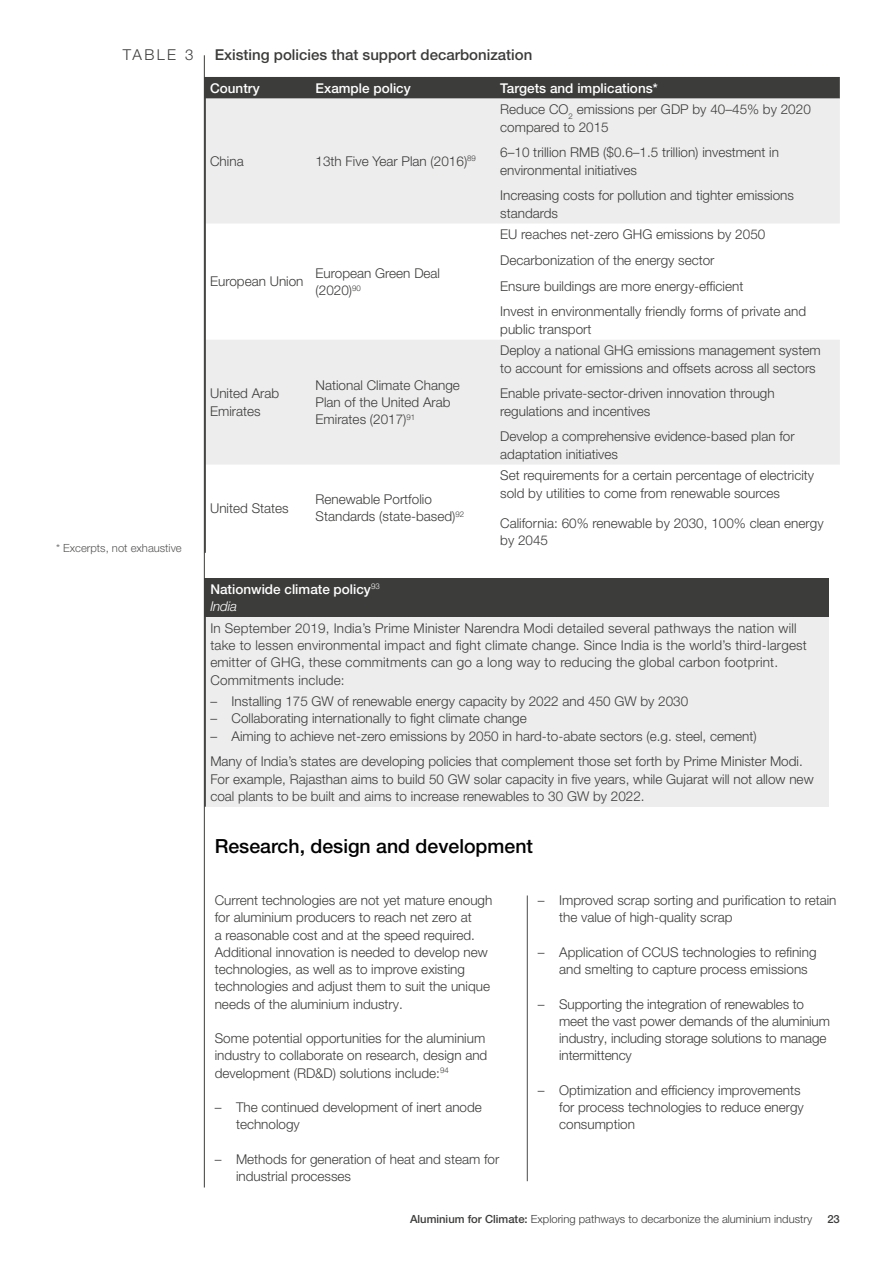
<style>
.page{position:relative;width:893px;height:1263px;background:#fff}
.page>*{position:absolute;margin:0;border:0;box-sizing:border-box;transform-origin:0 0}
.t1{font:500 19.5px "Helvetica Neue LT Pro";color:#000}
.t2{font:500 15px "Helvetica Neue LT Pro";color:#3c3c3b}
.t3{font:300 15px "Helvetica Neue LT Pro";letter-spacing:.16em;color:#3c3c3b}
.t4{font:300 13.5px/17.2px "Helvetica Neue LT Pro";color:#3c3c3b}
.t5{font:500 13.5px/17.2px "Helvetica Neue LT Pro";color:#fff}
.t6{font:300 11.25px "Helvetica Neue LT Pro";color:#3c3c3b}
.t7{font:300 11.25px "Helvetica Neue LT Pro";color:#575756}
.t8{font:500 11.25px "Helvetica Neue LT Pro";color:#3c3c3b}
.s1{font-weight:300;font-style:italic}
.s2{font-weight:500}
</style>
<div class="page">
<div style="left:206px;top:77px;width:634px;height:22px;background:#3c3c3b"></div>
<svg style="left:206px;top:99px;width:634px;height:366px;fill:#ededed"></svg>
<div style="left:204px;top:578px;width:625px;height:39px;background:#3c3c3b"></div>
<div style="left:204px;top:617px;width:625px;height:190px;background:#ededed"></div>
<hr style="left:204px;top:55px;width:1px;height:1132px;background:#3c3c3b">
<hr style="left:204px;top:77px;width:2px;height:476px;background:#3c3c3b">
<hr style="left:204px;top:578px;width:2px;height:229px;background:#3c3c3b">
<hr style="left:527px;top:895px;width:1px;height:286px;background:#4a4a49">
<p class="t3" style="left:123px;top:45px;width:72px">TABLE 3</p>
<p class="t2" style="left:215px;top:45px;width:319px">Existing policies that support decarbonization</p>
<p class="t5" style="left:210px;top:79px;width:51px">Country</p>
<p class="t5" style="left:316px;top:79px;width:97px">Example policy</p>
<p class="t5" style="left:500px;top:79px;width:159px">Targets and implications*</p>
<p class="t7" style="left:56px;top:541px;width:127px">* Excerpts, not exhaustive</p>
<p class="t4" style="left:210px;top:152px;width:35px">China</p>
<p class="t4" style="left:316px;top:152px;width:162px">13th Five Year Plan (2016)<sup>89</sup></p>
<p class="t4" style="left:210px;top:273px;width:95px">European Union</p>
<p class="t4" style="left:316px;top:264px;width:126px">European Green Deal (2020)<sup>90</sup></p>
<p class="t4" style="left:210px;top:385px;width:71px">United Arab<br>Emirates</p>
<p class="t4" style="left:316px;top:376px;width:146px">National Climate Change<br>Plan of the United Arab<br>Emirates (2017)<sup>91</sup></p>
<p class="t4" style="left:210px;top:499px;width:80px">United States</p>
<p class="t4" style="left:316px;top:490px;width:150px">Renewable Portfolio<br>Standards (state-based)<sup>92</sup></p>
<p class="t4" style="left:500px;top:101px;width:312px">Reduce CO<sub>2</sub> emissions per GDP by 40–45% by 2020 compared to 2015</p>
<p class="t4" style="left:500px;top:144px;width:280px">6–10 trillion RMB ($0.6–1.5 trillion) investment in environmental initiatives</p>
<p class="t4" style="left:500px;top:187px;width:295px">Increasing costs for pollution and tighter emissions standards</p>
<p class="t4" style="left:500px;top:221px;width:308px;line-height:25.8px">EU reaches net-zero GHG emissions by 2050<br>Decarbonization of the energy sector<br>Ensure buildings are more energy-efficient<br>Invest in environmentally friendly forms of private and</p>
<p class="t4" style="left:500px;top:320px;width:93px">public transport</p>
<p class="t4" style="left:500px;top:342px;width:322px">Deploy a national GHG emissions management system to account for emissions and offsets across all sectors</p>
<p class="t4" style="left:500px;top:385px;width:276px">Enable private-sector-driven innovation through regulations and incentives</p>
<p class="t4" style="left:500px;top:428px;width:296px">Develop a comprehensive evidence-based plan for adaptation initiatives</p>
<p class="t4" style="left:500px;top:466px;width:315px">Set requirements for a certain percentage of electricity sold by utilities to come from renewable sources</p>
<p class="t4" style="left:500px;top:514px;width:325px">California: 60% renewable by 2030, 100% clean energy by 2045</p>
<p class="t5" style="left:210px;top:580px;width:171px">Nationwide climate policy<sup>93<br></sup><span class="s1">India</span></p>
<p class="t4" style="left:210px;top:619px;width:598px">In September 2019, India’s Prime Minister Narendra Modi detailed several pathways the nation will take to lessen environmental impact and fight climate change. Since India is the world’s third-largest emitter of GHG, these commitments can go a long way to reducing the global carbon footprint.<br>Commitments include:</p>
<p class="t4" style="left:210px;top:692px;width:479px">– Installing 175 GW of renewable energy capacity by 2022 and 450 GW by 2030</p>
<p class="t4" style="left:210px;top:710px;width:318px">– Collaborating internationally to fight climate change</p>
<p class="t4" style="left:210px;top:722px;width:594px;line-height:25.8px">– Aiming to achieve net-zero emissions by 2050 in hard-to-abate sectors (e.g. steel, cement)<br>Many of India’s states are developing policies that complement those set forth by Prime Minister Modi.</p>
<p class="t4" style="left:210px;top:770px;width:605px">For example, Rajasthan aims to build 50 GW solar capacity in five years, while Gujarat will not allow new coal plants to be built and aims to increase renewables to 30 GW by 2022.</p>
<h1 class="t1" style="left:215px;top:834px;width:320px">Research, design and development</h1>
<p class="t4" style="left:215px;top:891px;width:279px">Current technologies are not yet mature enough for aluminium producers to reach net zero at<br>a reasonable cost and at the speed required.<br>Additional innovation is needed to develop new technologies, as well as to improve existing technologies and adjust them to suit the unique needs of the aluminium industry.</p>
<p class="t4" style="left:215px;top:1029px;width:274px">Some potential opportunities for the aluminium industry to collaborate on research, design and development (RD&amp;D) solutions include:<sup>94</sup></p>
<p class="t4" style="left:236px;top:1098px;width:247px;text-indent:-21px">– The continued development of inert anode technology</p>
<p class="t4" style="left:236px;top:1150px;width:265px;text-indent:-21px">– Methods for generation of heat and steam for industrial processes</p>
<p class="t4" style="left:559px;top:891px;width:279px;text-indent:-21px">– Improved scrap sorting and purification to retain the value of high-quality scrap</p>
<p class="t4" style="left:559px;top:943px;width:259px;text-indent:-21px">– Application of CCUS technologies to refining and smelting to capture process emissions</p>
<p class="t4" style="left:559px;top:995px;width:272px;text-indent:-21px">– Supporting the integration of renewables to meet the vast power demands of the aluminium industry, including storage solutions to manage intermittency</p>
<p class="t4" style="left:559px;top:1081px;width:246px;text-indent:-21px">– Optimization and efficiency improvements for process technologies to reduce energy consumption</p>
<p class="t6" style="left:410px;top:1212px;width:404px"><span class="s2">Aluminium for Climate:</span> Exploring pathways to decarbonize the aluminium industry</p>
<p class="t8" style="left:827px;top:1212px;width:14px">23</p>
</div>
